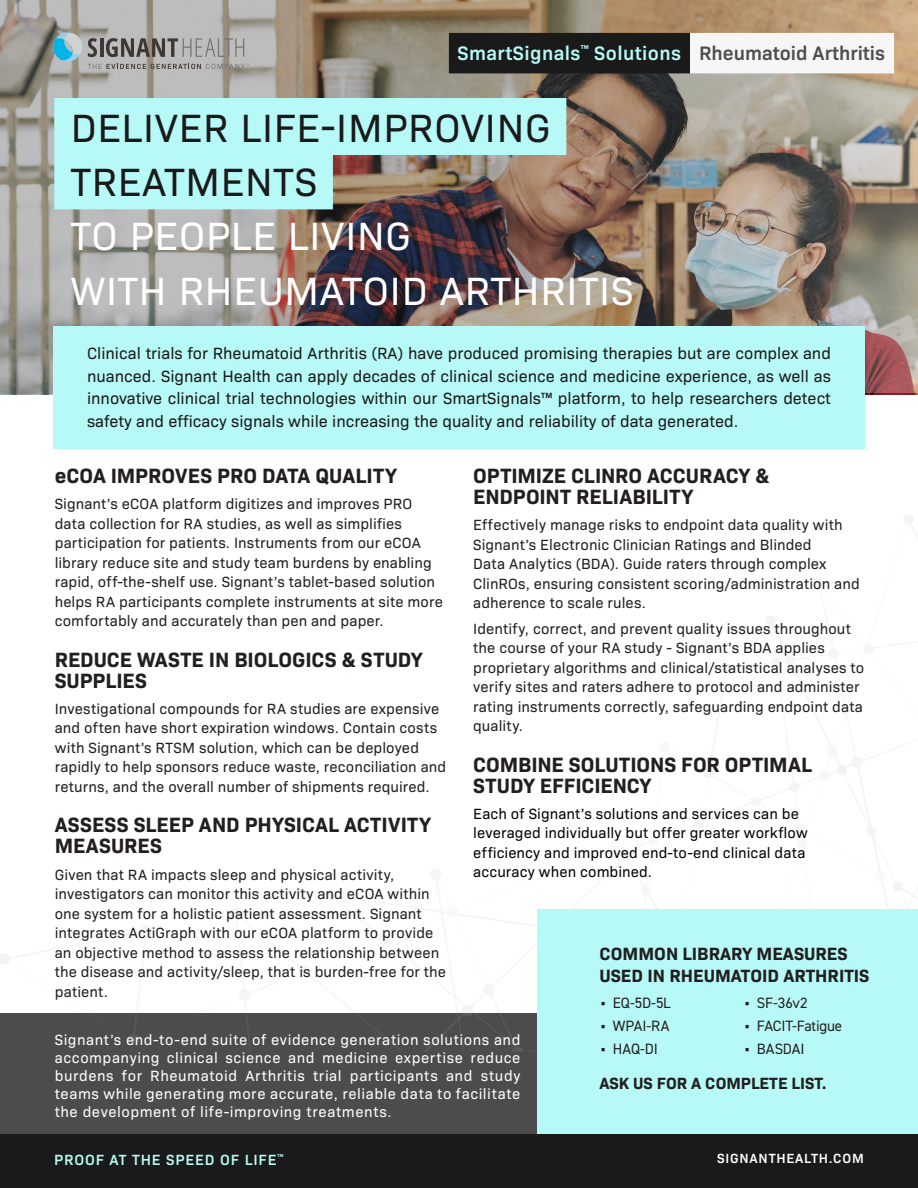
<style>
.page{position:relative;width:918px;height:1188px;background:#fff}
.page>*{position:absolute;margin:0;border:0;box-sizing:border-box;transform-origin:0 0}
.H1_Headline{font:40.05px "Bio Sans";letter-spacing:.02em;color:#fff}
.H1_Headline-2{font:40.05px "Bio Sans";letter-spacing:.02em;color:#1a1a1a}
.t1{font:700 21px/21px "Bio Sans";color:#231f20}
.H1_Headline-3{font:600 19.8px "Bio Sans";letter-spacing:.02em;color:#b6f9f6}
.H1_Headline-4{font:600 19.8px "Bio Sans";color:#4d4d4d}
.t2{font:700 18px/21.6px "Bio Sans";color:#231f20}
.H3_Subhead{font:16.5px/22.5px "Bio Sans";color:#1a1a1a;text-align:justify}
.t3{font:700 16.5px "Bio Sans";color:#231f20}
.t4{font:15px/19.5px "Bio Sans";letter-spacing:.01em;color:#231f20}
.t5{font:15px/18px "Bio Sans";letter-spacing:.04em;color:#fff;text-align:justify}
.t6{font:15px/19.5px "Bio Sans";letter-spacing:.005em;color:#040503}
.t7{font:15px "DIN2014";letter-spacing:-.015em;color:#231f20}
.t8{font:600 15px "Bio Sans";letter-spacing:.06em;color:#b6f9f6}
.t9{font:600 13.5px "Bio Sans";letter-spacing:.06em;color:#fff}
.s1{font-family:"Bio Sans"}
</style>
<div class="page">
<div style="left:0;top:1013px;width:918px;height:175px;background:#4c4c4c"></div>
<svg style="left:0;top:515px;width:918px;height:537px"></svg>
<img style="left:0;top:0;width:918px;height:394px">
<svg style="left:53px;top:32px;width:196px;height:37px;background:#9ca2a2"></svg>
<div style="left:54px;top:98px;width:512px;height:57px;background:#b6f9f6"></div>
<div style="left:54px;top:152px;width:279px;height:57px;background:#b6f9f6"></div>
<div style="left:53px;top:327px;width:812px;height:122px;background:#b6f9f6"></div>
<div style="left:0;top:1134px;width:918px;height:54px;background:#1a1a1a"></div>
<div style="left:449px;top:33px;width:241px;height:40px;background:#1a1a1a"></div>
<div style="left:690px;top:33px;width:204px;height:40px;background:#f6f6f6"></div>
<div style="left:537px;top:909px;width:381px;height:225px;background:#b6f9f6"></div>
<p class="H1_Headline-3" style="left:458px;top:38px;width:225px">SmartSignals<sup>™</sup> Solutions</p>
<p class="H1_Headline-4" style="left:699px;top:38px;width:188px">Rheumatoid Arthritis</p>
<p class="H1_Headline-2" style="left:71px;top:98px;width:481px">DELIVER LIFE-IMPROVING</p>
<p class="H1_Headline-2" style="left:71px;top:152px;width:248px">TREATMENTS</p>
<p class="H1_Headline" style="left:71px;top:207px;width:342px">TO PEOPLE LIVING</p>
<p class="H1_Headline" style="left:71px;top:261px;width:564px">WITH RHEUMATOID ARTHRITIS</p>
<p class="H3_Subhead" style="left:87px;top:341px;width:746px">Clinical trials for Rheumatoid Arthritis (RA) have produced promising therapies but are complex and nuanced. Signant Health can apply decades of clinical science and medicine experience, as well as innovative clinical trial technologies within our SmartSignals™ platform, to help researchers detect safety and efficacy signals while increasing the quality and reliability of data generated.</p>
<p class="t1" style="left:55px;top:463px;width:343px">eCOA IMPROVES PRO DATA QUALITY</p>
<p class="t4" style="left:55px;top:493px;width:390px">Signant’s eCOA platform digitizes and improves PRO data collection for RA studies, as well as simplifies participation for patients. Instruments from our eCOA library reduce site and study team burdens by enabling rapid, off-the-shelf use. Signant’s tablet-based solution helps RA participants complete instruments at site more comfortably and accurately than pen and paper.</p>
<p class="t1" style="left:55px;top:647px;width:369px">REDUCE WASTE IN BIOLOGICS &amp; STUDY<br>SUPPLIES</p>
<p class="t4" style="left:55px;top:698px;width:393px">Investigational compounds for RA studies are expensive and often have short expiration windows. Contain costs with Signant’s RTSM solution, which can be deployed rapidly to help sponsors reduce waste, reconciliation and returns, and the overall number of shipments required.</p>
<p class="t1" style="left:55px;top:813px;width:378px">ASSESS SLEEP AND PHYSICAL ACTIVITY<br>MEASURES</p>
<p class="t4" style="left:55px;top:864px;width:393px">Given that RA impacts sleep and physical activity, investigators can monitor this activity and eCOA within one system for a holistic patient assessment. Signant integrates ActiGraph with our eCOA platform to provide an objective method to assess the relationship between the disease and activity/sleep, that is burden-free for the patient.</p>
<p class="t1" style="left:473px;top:463px;width:298px">OPTIMIZE CLINRO ACCURACY &amp;<br>ENDPOINT RELIABILITY</p>
<p class="t4" style="left:473px;top:514px;width:388px">Effectively manage risks to endpoint data quality with Signant’s Electronic Clinician Ratings and Blinded<br>Data Analytics (BDA). Guide raters through complex ClinROs, ensuring consistent scoring/administration and adherence to scale rules.</p>
<p class="t4" style="left:473px;top:618px;width:393px">Identify, correct, and prevent quality issues throughout the course of your RA study - Signant’s BDA applies proprietary algorithms and clinical/statistical analyses to verify sites and raters adhere to protocol and administer rating instruments correctly, safeguarding endpoint data quality.</p>
<p class="t1" style="left:473px;top:752px;width:340px">COMBINE SOLUTIONS FOR OPTIMAL<br>STUDY EFFICIENCY</p>
<p class="t6" style="left:473px;top:803px;width:336px">Each of Signant’s solutions and services can be leveraged individually but offer greater workflow efficiency and improved end-to-end clinical data accuracy when combined.</p>
<p class="t2" style="left:599px;top:942px;width:271px">COMMON LIBRARY MEASURES<br>USED IN RHEUMATOID ARTHRITIS</p>
<p class="t7" style="left:599px;top:993px;width:73px"><span class="s1">•</span> EQ-5D-5L</p>
<p class="t7" style="left:599px;top:1016px;width:71px"><span class="s1">•</span> WPAI-RA</p>
<p class="t7" style="left:599px;top:1040px;width:60px"><span class="s1">•</span> HAQ-DI</p>
<p class="t7" style="left:743px;top:993px;width:66px"><span class="s1">•</span> SF-36v2</p>
<p class="t7" style="left:743px;top:1016px;width:100px"><span class="s1">•</span> FACIT-Fatigue</p>
<p class="t7" style="left:743px;top:1040px;width:63px"><span class="s1">•</span> BASDAI</p>
<p class="t5" style="left:55px;top:1029px;width:467px">Signant’s end-to-end suite of evidence generation solutions and accompanying clinical science and medicine expertise reduce burdens for Rheumatoid Arthritis trial participants and study teams while generating more accurate, reliable data to facilitate the development of life-improving treatments.</p>
<p class="t3" style="left:599px;top:1070px;width:229px">ASK US FOR A COMPLETE LIST.</p>
<p class="t8" style="left:54px;top:1148px;width:231px">PROOF AT THE SPEED OF LIFE<sup>™</sup></p>
<p class="t9" style="left:717px;top:1148px;width:148px">SIGNANTHEALTH.COM</p>
</div>
